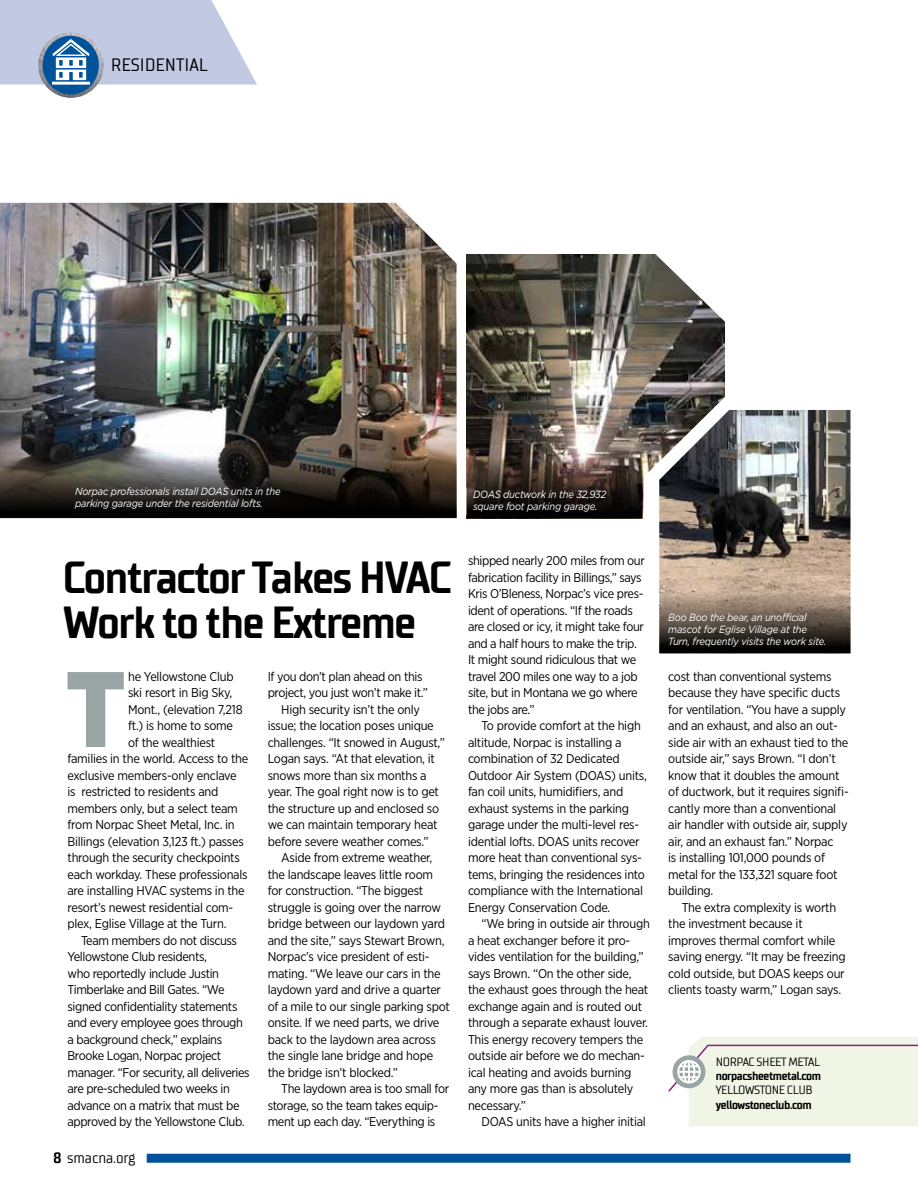
<style>
.page{position:relative;width:918px;height:1188px;background:#fff}
.page>*{position:absolute;margin:0;border:0;box-sizing:border-box;transform-origin:0 0}
.t1{font:900 107.1px "Gotham Narrow";color:#98a5a4}
.t2{font:700 45px/45px "TT Supermolot Condensed";letter-spacing:-.03em;color:#000}
.t3{font:18px "TT Supermolot Condensed";color:#000}
.t4{font:15px "TT Supermolot Condensed";letter-spacing:-.01em;color:#000}
.t5{font:12.75px/16.5px "Gotham Narrow";letter-spacing:-.02em;color:#000}
.t6{font:700 12px "TT Supermolot Condensed";letter-spacing:-.03em;color:#000}
.t7{font:12px "TT Supermolot Condensed";letter-spacing:-.03em;color:#000}
.t8{font:italic 10.5px/12px "Gotham";letter-spacing:-.02em;color:#fff;scale:.9 1}
.s1{font-weight:700}
</style>
<div class="page">
<div style="left:147px;top:1154px;width:704px;height:9px;background:#00539b"></div>
<img style="left:38px;top:32px;width:66px;height:66px;border-radius:33px">
<div style="left:43px;top:36px;width:56px;height:58px;background:#00539b;border-radius:50%"></div>
<hr style="left:52px;top:82px;width:38px;height:3px;background:#fff">
<svg style="left:0;top:0;width:257px;height:84px;background:#bac6e0"></svg>
<img style="left:0;top:203px;width:457px;height:239px">
<svg style="left:0;top:442px;width:457px;height:76px;background:#3d3934"></svg>
<img style="left:467px;top:255px;width:257px;height:113px">
<img style="left:467px;top:368px;width:258px;height:151px">
<img style="left:659px;top:410px;width:191px;height:167px">
<svg style="left:648px;top:254px;width:77px;height:69px"></svg>
<svg style="left:659px;top:577px;width:191px;height:76px;background:#716357"></svg>
<svg style="left:668px;top:1037px;width:250px;height:89px;background:#eef0e4"></svg>
<h3 class="t3" style="left:111px;top:54px;width:99px">RESIDENTIAL</h3>
<p class="t8" style="left:75px;top:485px;width:230px">Norpac professionals install DOAS units in the parking garage under the residential lofts.</p>
<p class="t8" style="left:473px;top:488px;width:150px">DOAS ductwork in the 32,932 square foot parking garage.</p>
<p class="t2" style="left:63px;top:555px;width:390px">Contractor Takes HVAC<br>Work to the Extreme</p>
<p class="t5" style="left:468px;top:552px;width:178px">shipped nearly 200 miles from our fabrication facility in Billings,” says Kris O’Bleness, Norpac’s vice pres&shy;ident of operations. “If the roads are closed or icy, it might take four and a half hours to make the trip.</p>
<p class="t1" style="left:65px;top:639px;width:62px">T</p>
<p class="t5" style="left:128px;top:668px;width:107px">he Yellowstone Club ski resort in Big Sky,</p>
<p class="t5" style="left:128px;top:701px;width:116px">Mont., (elevation 7,218</p>
<p class="t5" style="left:128px;top:718px;width:106px">ft.) is home to some</p>
<p class="t5" style="left:67px;top:734px;width:182px;text-indent:61px">of the wealthiest families in the world. Access to the exclusive members-only enclave<br>is restricted to residents and members only, but a select team from Norpac Sheet Metal, Inc. in<br>Billings (elevation 3,123 ft.) passes through the security checkpoints each workday. These professionals are installing HVAC systems in the resort’s newest residential com&shy;plex, Eglise Village at the Turn.</p>
<p class="t5" style="left:67px;top:932px;width:184px;text-indent:14px">Team members do not discuss<br>Yellowstone Club residents,<br>who reportedly include Justin<br>Timberlake and Bill Gates. “We signed confdentiality statements and every employee goes through a background check,” explains<br>Brooke Logan, Norpac project manager. “For security, all deliveries are pre-scheduled two weeks in advance on a matrix that must be approved by the Yellowstone Club.</p>
<p class="t4" style="left:53px;top:1149px;width:83px"><span class="s1">8</span> smacna.org</p>
<p class="t5" style="left:268px;top:668px;width:162px">If you don’t plan ahead on this project, you just won’t make it.”</p>
<p class="t5" style="left:268px;top:701px;width:179px;text-indent:14px">High security isn’t the only issue; the location poses unique challenges. “It snowed in August,”<br>Logan says. “At that elevation, it snows more than six months a year. The goal right now is to get the structure up and enclosed so we can maintain temporary heat before severe weather comes.”</p>
<p class="t5" style="left:268px;top:849px;width:184px;text-indent:14px">Aside from extreme weather, the landscape leaves little room for construction. “The biggest struggle is going over the narrow bridge between our laydown yard and the site,” says Stewart Brown,<br>Norpac’s vice president of esti&shy;mating. “We leave our cars in the laydown yard and drive a quarter of a mile to our single parking spot onsite. If we need parts, we drive back to the laydown area across the single lane bridge and hope the bridge isn’t blocked.”</p>
<p class="t5" style="left:268px;top:1080px;width:183px;text-indent:14px">The laydown area is too small for storage, so the team takes equip&shy;ment up each day. “Everything is</p>
<p class="t5" style="left:468px;top:651px;width:171px;text-align:justify">It might sound ridiculous that we travel 200 miles one way to a job site, but in Montana we go where the jobs are.”</p>
<p class="t5" style="left:468px;top:717px;width:180px;text-indent:14px">To provide comfort at the high altitude, Norpac is installing a combination of 32 Dedicated<br>Outdoor Air System (DOAS) units, fan coil units, humidifers, and exhaust systems in the parking garage under the multi-level res&shy;idential lofts. DOAS units recover more heat than conventional sys&shy;tems, bringing the residences into compliance with the International<br>Energy Conservation Code.</p>
<p class="t5" style="left:468px;top:915px;width:183px;text-indent:14px">“We bring in outside air through a heat exchanger before it pro&shy;vides ventilation for the building,” says Brown. “On the other side, the exhaust goes through the heat exchange again and is routed out through a separate exhaust louver.<br>This energy recovery tempers the outside air before we do mechan&shy;ical heating and avoids burning any more gas than is absolutely necessary.”</p>
<p class="t5" style="left:482px;top:1113px;width:166px">DOAS units have a higher initial</p>
<p class="t8" style="left:668px;top:611px;width:177px">Boo Boo the bear, an unofcial mascot for Eglise Village at the<br>Turn, frequently visits the work site.</p>
<p class="t5" style="left:668px;top:668px;width:182px">cost than conventional systems because they have specifc ducts for ventilation. “You have a supply and an exhaust, and also an out&shy;side air with an exhaust tied to the outside air,” says Brown. “I don’t know that it doubles the amount of ductwork, but it requires signif&shy;cantly more than a conventional air handler with outside air, supply air, and an exhaust fan.” Norpac<br>is installing 101,000 pounds of metal for the 133,321 square foot building.</p>
<p class="t5" style="left:668px;top:899px;width:179px;text-indent:14px">The extra complexity is worth the investment because it improves thermal comfort while saving energy. “It may be freezing cold outside, but DOAS keeps our clients toasty warm,” Logan says.</p>
<p class="t7" style="left:716px;top:1054px;width:106px">NORPAC SHEET METAL</p>
<p class="t6" style="left:716px;top:1069px;width:107px">norpacsheetmetal.com</p>
<p class="t7" style="left:716px;top:1083px;width:98px">YELLOWSTONE CLUB</p>
<p class="t6" style="left:716px;top:1098px;width:97px">yellowstoneclub.com</p>
</div>
